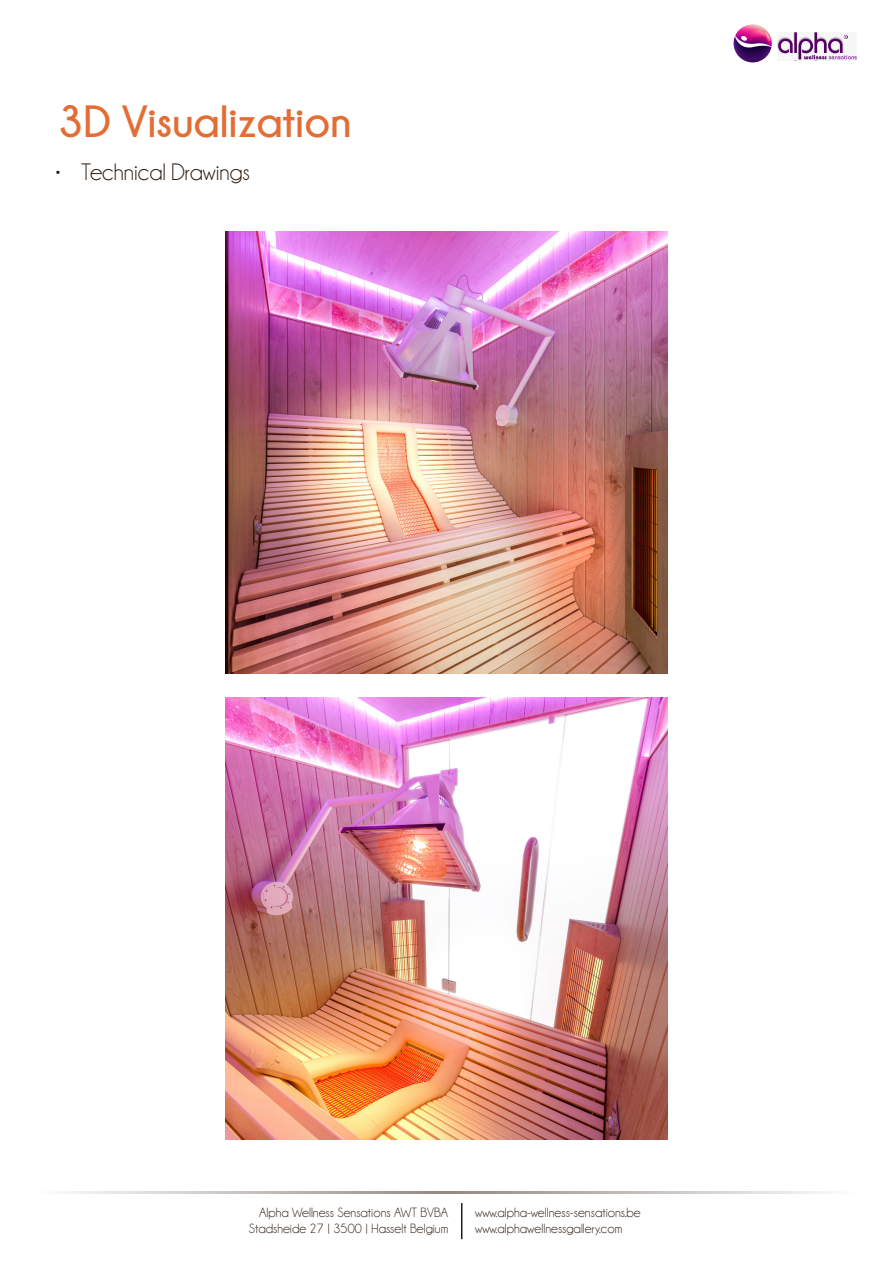
<style>
.page{position:relative;width:893px;height:1263px;background:#fff}
.page>*{position:absolute;margin:0;border:0;box-sizing:border-box;transform-origin:0 0}
.t1{font:700 45px "Champagne&Limousines";color:#e36d34}
.t2{font:24px "Champagne&Limousines";color:#291609}
.t3{font:13.5px/16.2px "Champagne&Limousines";color:#291609;text-align:right}
</style>
<div class="page">
<hr style="left:447px;top:1192px;width:425px;height:2px;background:#291609">
<hr style="left:21px;top:1192px;width:425px;height:2px;background:#291609">
<img style="left:733px;top:24px;width:39px;height:38px;border-radius:19px">
<div style="left:777px;top:32px;width:80px;height:28px;background:#231f20;opacity:.29"></div>
<svg style="left:778px;top:32px;width:79px;height:27px"></svg>
<hr style="left:461px;top:1203px;width:1px;height:36px;background:#231f20">
<img style="left:225px;top:232px;width:443px;height:442px">
<img style="left:225px;top:697px;width:443px;height:443px">
<p class="t1" style="left:58px;top:97px;width:295px">3D Visualization</p>
<p class="t2" style="left:54px;top:160px;width:197px">• Technical Drawings</p>
<p class="t3" style="left:249px;top:1204px;width:201px">Alpha Wellness Sensations AWT BVBA<br>Stadsheide 27 | 3500 | Hasselt Belgium</p>
<p class="t3" style="left:475px;top:1204px;width:167px;text-align:left">www.alpha-wellness-sensations.be www.alphawellnessgallery.com</p>
</div>
